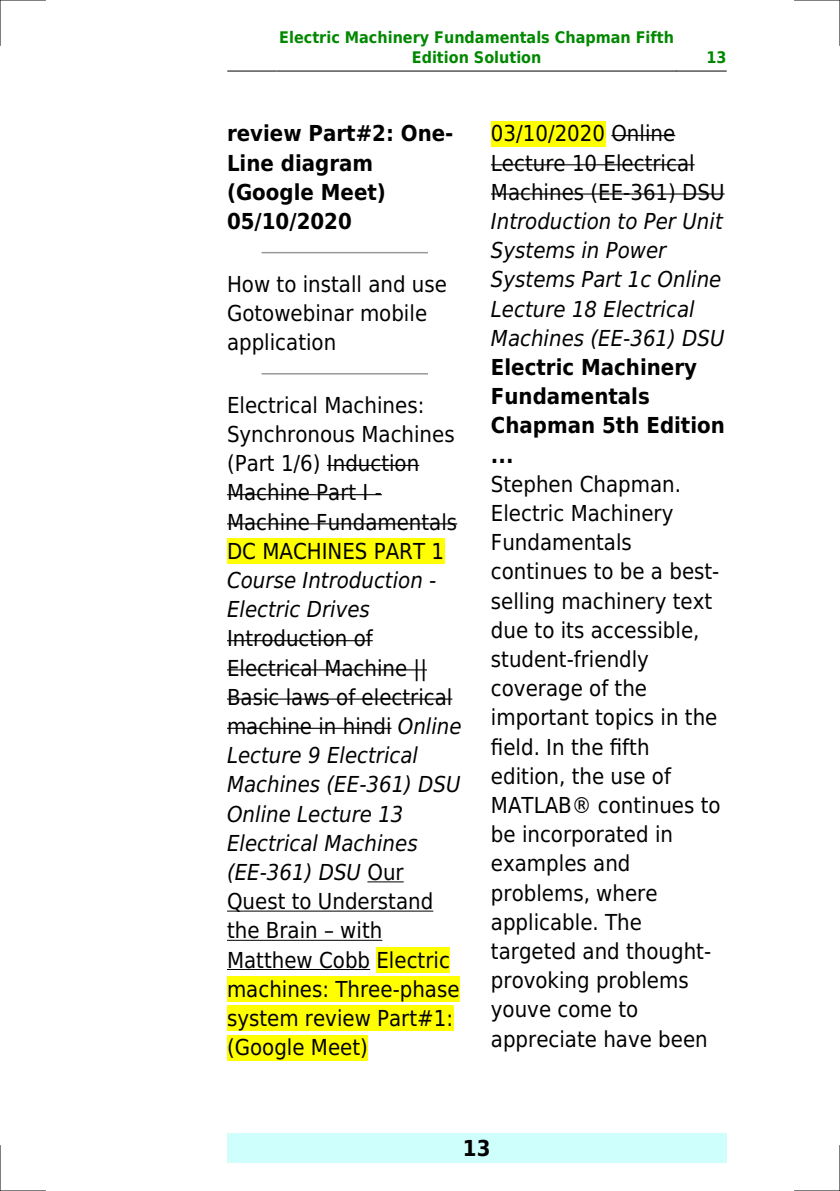
<style>
.page{position:relative;width:840px;height:1191px;background:#fff}
.page>*{position:absolute;margin:0;border:0;box-sizing:border-box;transform-origin:0 0}
.t1{font:22px/29.2px "DejaVu Sans Condensed";color:#000}
.t2{font:italic 22px/29.2px "DejaVu Sans Condensed";color:#000}
.t3{font:700 22px/29.2px "DejaVu Sans Condensed";color:#000}
.t4{font:700 16px/19.2px "DejaVu Sans Condensed";color:#080;text-align:center}
.s1{font-style:italic}
</style>
<div class="page">
<hr style="left:227px;top:71px;width:49px;height:1px;background:#000">
<hr style="left:277px;top:71px;width:398px;height:1px;background:#000">
<hr style="left:676px;top:71px;width:49px;height:1px;background:#000">
<div style="left:227px;top:1133px;width:499px;height:29px;background:#cffffc"></div>
<hr style="left:262px;top:252px;width:165px;height:1px;background:#999">
<hr style="left:262px;top:373px;width:165px;height:1px;background:#999">
<hr style="left:327px;top:465px;width:92px;height:1px;background:#000">
<hr style="left:227px;top:494px;width:154px;height:1px;background:#000">
<hr style="left:227px;top:523px;width:230px;height:1px;background:#000">
<div style="left:227px;top:538px;width:217px;height:26px;background:#ff0"></div>
<hr style="left:227px;top:640px;width:145px;height:1px;background:#000">
<hr style="left:227px;top:669px;width:200px;height:1px;background:#000">
<hr style="left:227px;top:698px;width:225px;height:1px;background:#000">
<hr style="left:227px;top:727px;width:164px;height:2px;background:#000">
<hr style="left:367px;top:881px;width:36px;height:1px;background:#000">
<hr style="left:227px;top:910px;width:206px;height:1px;background:#000">
<hr style="left:227px;top:939px;width:155px;height:1px;background:#000">
<hr style="left:227px;top:969px;width:143px;height:1px;background:#000">
<div style="left:376px;top:947px;width:73px;height:25px;background:#ff0"></div>
<div style="left:227px;top:976px;width:232px;height:26px;background:#ff0"></div>
<div style="left:227px;top:1005px;width:226px;height:26px;background:#ff0"></div>
<div style="left:227px;top:1034px;width:141px;height:26px;background:#ff0"></div>
<div style="left:490px;top:121px;width:114px;height:25px;background:#ff0"></div>
<hr style="left:611px;top:135px;width:64px;height:1px;background:#000">
<hr style="left:490px;top:164px;width:204px;height:1px;background:#000">
<hr style="left:490px;top:193px;width:234px;height:2px;background:#000">
<hr style="left:0;top:0;width:45px;height:1px;background:#000">
<hr style="left:794px;top:0;width:45px;height:1px;background:#000">
<hr style="left:0;top:1190px;width:45px;height:1px;background:#000">
<hr style="left:794px;top:1190px;width:45px;height:1px;background:#000">
<hr style="left:0;top:0;width:1px;height:45px;background:#000">
<hr style="left:0;top:1145px;width:1px;height:46px;background:#000">
<hr style="left:839px;top:0;width:1px;height:45px;background:#000">
<hr style="left:839px;top:1145px;width:1px;height:46px;background:#000">
<p class="t4" style="left:279px;top:28px;width:396px">Electric Machinery Fundamentals Chapman Fifth<br>Edition Solution</p>
<p class="t4" style="left:706px;top:48px;width:22px">13</p>
<p class="t3" style="left:227px;top:119px;width:228px">review Part#2: One-<br>Line diagram (Google Meet)<br>05/10/2020</p>
<p class="t1" style="left:227px;top:269px;width:221px">How to install and use<br>Gotowebinar mobile application</p>
<p class="t1" style="left:227px;top:390px;width:232px">Electrical Machines:<br>Synchronous Machines (Part 1/6) Induction<br>Machine Part I -<br>Machine Fundamentals<br>DC MACHINES PART 1</p>
<p class="t2" style="left:227px;top:566px;width:211px">Course Introduction -<br>Electric Drives</p>
<p class="t1" style="left:227px;top:624px;width:236px">Introduction of<br>Electrical Machine ||<br>Basic laws of electrical machine in hindi <span class="s1">Online<br>Lecture 9 Electrical<br>Machines (EE-361) DSU<br>Online Lecture 13<br>Electrical Machines (EE-361) DSU</span> Our<br>Quest to Understand the Brain with<br>Matthew Cobb Electric machines: Three-phase system review Part#1: (Google Meet)</p>
<p class="t1" style="left:490px;top:119px;width:235px">03/10/2020 Online<br>Lecture 10 Electrical<br>Machines (EE-361) DSU</p>
<p class="t2" style="left:490px;top:207px;width:235px">Introduction to Per Unit<br>Systems in Power<br>Systems Part 1c Online<br>Lecture 18 Electrical<br>Machines (EE-361) DSU</p>
<p class="t3" style="left:490px;top:353px;width:235px">Electric Machinery<br>Fundamentals<br>Chapman 5th Edition ...</p>
<p class="t1" style="left:490px;top:469px;width:231px">Stephen Chapman.<br>Electric Machinery<br>Fundamentals continues to be a best&shy;selling machinery text due to its accessible, student-friendly coverage of the important topics in the field. In the fifth edition, the use of<br>MATLAB® continues to be incorporated in examples and problems, where applicable. The targeted and thought&shy;provoking problems youve come to appreciate have been</p>
<p class="t3" style="left:462px;top:1133px;width:29px">13</p>
</div>
